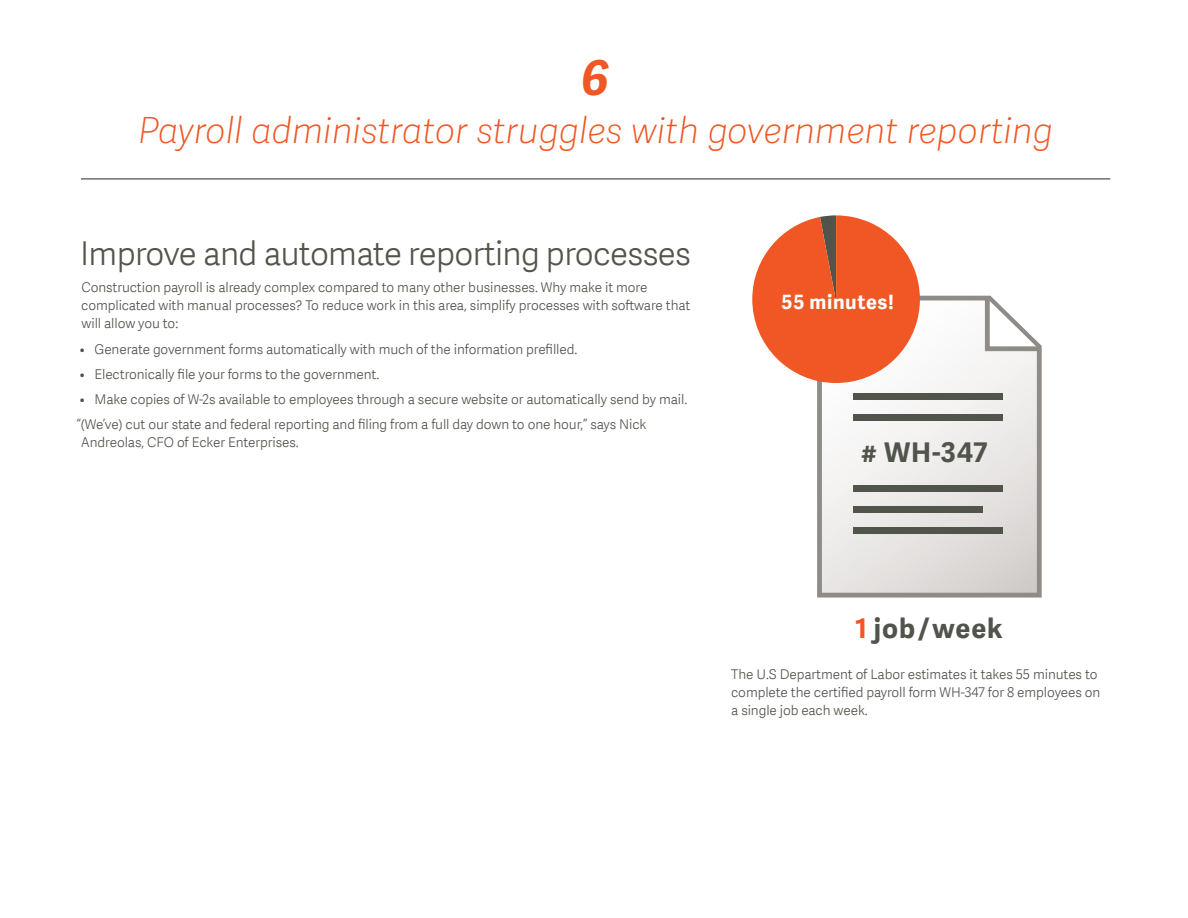
<style>
.page{position:relative;width:1188px;height:918px;background:#fff}
.page>*{position:absolute;margin:0;border:0;box-sizing:border-box;transform-origin:0 0}
.t1{font:italic 700 48px "Adelle Sans SAGE";color:#f05724}
.t2{font:italic 36px "Adelle Sans SAGE Th";color:#f05724}
.t3{font:33px "Adelle Sans SAGE Lt";letter-spacing:-.02em;color:#53554b}
.t4{font:700 27.3px "Adelle Sans SAGE";letter-spacing:.035em;color:#51544b}
.t5{font:700 19.8px "Adelle Sans SAGE";letter-spacing:.035em;color:#fff}
.t6{font:13.5px/18px "Adelle Sans SAGE Lt";letter-spacing:-.005em;color:#51544b}
.s1{color:#f05724}
</style>
<div class="page">
<hr style="left:81px;top:179px;width:1029px;height:1px;background:#2a231f">
<svg style="left:817px;top:295px;width:225px;height:303px"></svg>
<div style="left:853px;top:485px;width:150px;height:7px;background:#51544b"></div>
<div style="left:853px;top:393px;width:150px;height:7px;background:#51544b"></div>
<div style="left:853px;top:506px;width:130px;height:7px;background:#51544b"></div>
<div style="left:853px;top:415px;width:150px;height:6px;background:#51544b"></div>
<div style="left:853px;top:528px;width:150px;height:6px;background:#51544b"></div>
<svg style="left:983px;top:295px;width:59px;height:59px"></svg>
<svg style="left:752px;top:215px;width:168px;height:168px"></svg>
<h1 class="t1" style="left:582px;top:44px;width:29px">6</h1>
<h2 class="t2" style="left:138px;top:104px;width:916px">Payroll administrator struggles with government reporting</h2>
<h3 class="t3" style="left:80px;top:230px;width:612px">Improve and automate reporting processes</h3>
<p class="t6" style="left:81px;top:278px;width:611px">Construction payroll is already complex compared to many other businesses. Why make it more complicated with manual processes? To reduce work in this area, simplify processes with software that will allow you to:</p>
<p class="t6" style="left:80px;top:340px;width:499px">• Generate government forms automatically with much of the information prefilled.</p>
<p class="t6" style="left:80px;top:365px;width:301px">• Electronically file your forms to the government.</p>
<p class="t6" style="left:77px;top:386px;width:612px;line-height:24.8px">• Make copies of W-2s available to employees through a secure website or automatically send by mail. “(We’ve) cut our state and federal reporting and filing from a full day down to one hour,” says Nick</p>
<p class="t6" style="left:81px;top:432px;width:220px">Andreolas, CFO of Ecker Enterprises.</p>
<h3 class="t5" style="left:782px;top:288px;width:114px">55 minutes!</h3>
<h3 class="t4" style="left:861px;top:432px;width:128px"># WH-347</h3>
<h3 class="t4" style="left:855px;top:609px;width:149px"><span class="s1">1</span> job/week</h3>
<p class="t6" style="left:731px;top:665px;width:371px">The U.S Department of Labor estimates it takes 55 minutes to complete the certified payroll form WH-347 for 8 employees on a single job each week.</p>
</div>
